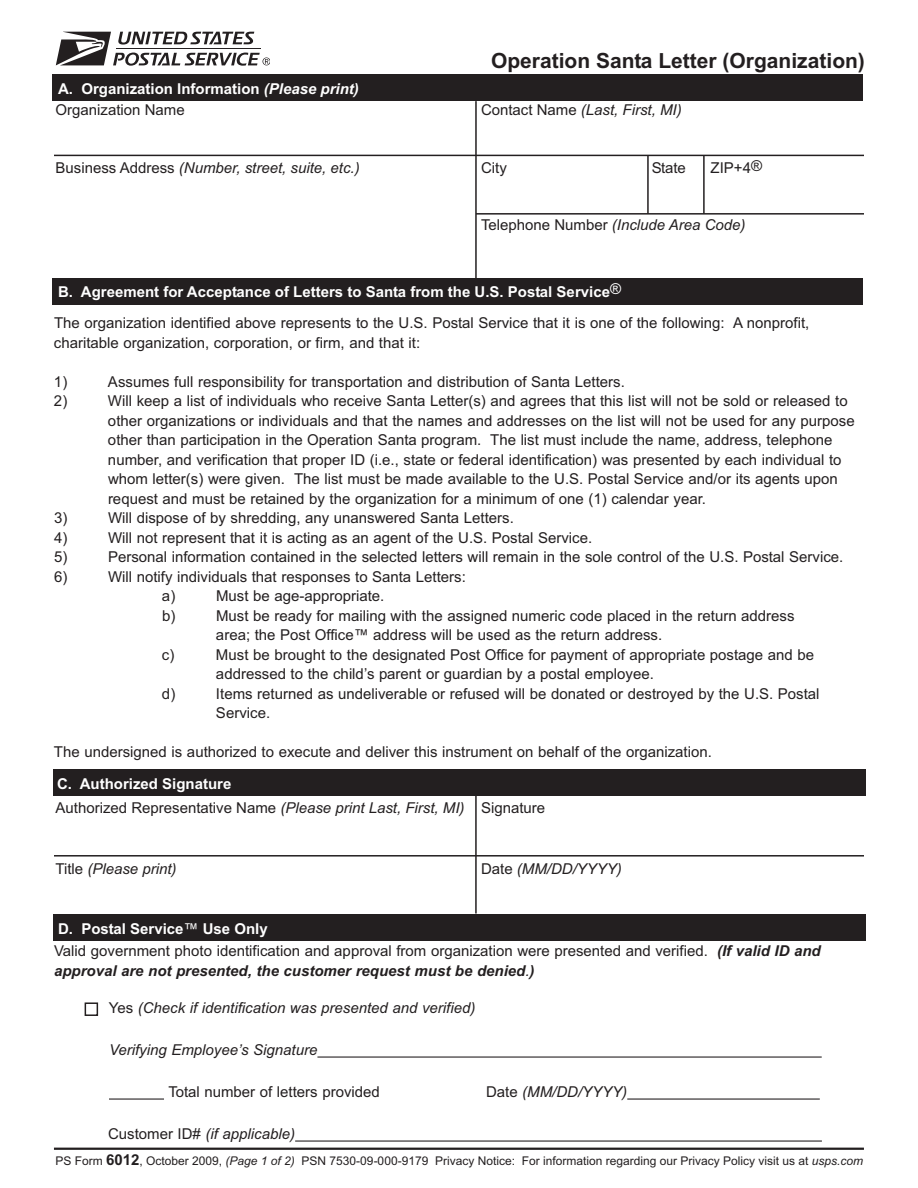
<style>
.page{position:relative;width:918px;height:1188px;background:#fff}
.page>*{position:absolute;margin:0;border:0;box-sizing:border-box;transform-origin:0 0}
.t1{font:700 21px "Arial";color:#231f20}
.t2{font:15px/19.5px "Arial";color:#231f20}
.t3{font:italic 15px "Arial";color:#231f20}
.t4{font:700 15px "Arial";color:#fff}
.t5{font:12px "Arial";color:#231f20}
.s1{font-style:italic}
.s2{font-style:normal}
.s3{font-weight:400}
.s4{font-weight:700;font-style:italic}
.s5{font-weight:700;font-size:15px}
</style>
<div class="page">
<hr style="left:317px;top:1057px;width:505px;height:1px;background:#231f20">
<hr style="left:109px;top:1099px;width:55px;height:1px;background:#231f20">
<hr style="left:627px;top:1099px;width:193px;height:1px;background:#231f20">
<hr style="left:295px;top:1141px;width:527px;height:1px;background:#231f20">
<hr style="left:54px;top:1148px;width:810px;height:2px;background:#231f20">
<svg style="left:55px;top:31px;width:215px;height:35px"></svg>
<hr style="left:703px;top:155px;width:2px;height:59px;background:#231f20">
<hr style="left:647px;top:155px;width:2px;height:59px;background:#231f20">
<hr style="left:476px;top:213px;width:388px;height:2px;background:#231f20">
<div style="left:53px;top:74px;width:810px;height:27px;background:#231f20"></div>
<hr style="left:54px;top:155px;width:810px;height:1px;background:#231f20">
<div style="left:53px;top:278px;width:810px;height:27px;background:#231f20"></div>
<div style="left:53px;top:769px;width:812px;height:27px;background:#231f20"></div>
<div style="left:53px;top:914px;width:812px;height:27px;background:#231f20"></div>
<hr style="left:54px;top:855px;width:810px;height:2px;background:#231f20">
<hr style="left:475px;top:794px;width:2px;height:120px;background:#231f20">
<hr style="left:475px;top:101px;width:2px;height:179px;background:#231f20">
<div style="left:85px;top:1002px;width:13px;height:14px;border:2px solid #231f20"></div>
<p class="t4" style="left:58px;top:80px;width:302px">A. Organization Information <span class="s1">(Please print)</span></p>
<p class="t2" style="left:56px;top:100px;width:131px">Organization Name</p>
<h1 class="t1" style="left:491px;top:48px;width:375px">Operation Santa Letter (Organization)</h1>
<p class="t3" style="left:481px;top:101px;width:202px"><span class="s2">Contact Name</span> (Last, First, MI)</p>
<p class="t3" style="left:56px;top:159px;width:306px"><span class="s2">Business Address</span> (Number, street, suite, etc.)</p>
<p class="t2" style="left:481px;top:158px;width:27px">City</p>
<p class="t2" style="left:652px;top:158px;width:36px">State</p>
<p class="t2" style="left:711px;top:158px;width:53px">ZIP+4®</p>
<p class="t3" style="left:481px;top:216px;width:266px"><span class="s2">Telephone Number</span> (Include Area Code)</p>
<p class="t4" style="left:58px;top:283px;width:565px">B. Agreement for Acceptance of Letters to Santa from the U.S. Postal Service<sup>®</sup></p>
<p class="t2" style="left:54px;top:313px;width:757px">The organization identified above represents to the U.S. Postal Service that it is one of the following: A nonprofit, charitable organization, corporation, or firm, and that it:</p>
<p class="t2" style="left:54px;top:372px;width:15px">1)</p>
<p class="t2" style="left:108px;top:372px;width:518px">Assumes full responsibility for transportation and distribution of Santa Letters.</p>
<p class="t2" style="left:54px;top:391px;width:15px">2)</p>
<p class="t2" style="left:108px;top:391px;width:748px">Will keep a list of individuals who receive Santa Letter(s) and agrees that this list will not be sold or released to other organizations or individuals and that the names and addresses on the list will not be used for any purpose other than participation in the Operation Santa program. The list must include the name, address, telephone number, and verification that proper ID (i.e., state or federal identification) was presented by each individual to whom letter(s) were given. The list must be made available to the U.S. Postal Service and/or its agents upon request and must be retained by the organization for a minimum of one (1) calendar year.</p>
<p class="t2" style="left:54px;top:508px;width:15px">3)</p>
<p class="t2" style="left:108px;top:508px;width:407px">Will dispose of by shredding, any unanswered Santa Letters.</p>
<p class="t2" style="left:54px;top:528px;width:15px">4)</p>
<p class="t2" style="left:108px;top:528px;width:486px">Will not represent that it is acting as an agent of the U.S. Postal Service.</p>
<p class="t2" style="left:54px;top:547px;width:15px">5)</p>
<p class="t2" style="left:108px;top:547px;width:737px">Personal information contained in the selected letters will remain in the sole control of the U.S. Postal Service.</p>
<p class="t2" style="left:54px;top:567px;width:15px">6)</p>
<p class="t2" style="left:162px;top:567px;width:305px;text-indent:-54px">Will notify individuals that responses to Santa Letters: a)</p>
<p class="t2" style="left:216px;top:586px;width:170px">Must be age-appropriate.</p>
<p class="t2" style="left:162px;top:606px;width:15px">b)</p>
<p class="t2" style="left:216px;top:606px;width:580px">Must be ready for mailing with the assigned numeric code placed in the return address area; the Post Office™ address will be used as the return address.</p>
<p class="t2" style="left:162px;top:645px;width:14px">c)</p>
<p class="t2" style="left:216px;top:645px;width:600px">Must be brought to the designated Post Office for payment of appropriate postage and be addressed to the child’s parent or guardian by a postal employee.</p>
<p class="t2" style="left:162px;top:684px;width:15px">d)</p>
<p class="t2" style="left:216px;top:684px;width:605px">Items returned as undeliverable or refused will be donated or destroyed by the U.S. Postal<br>Service.</p>
<p class="t2" style="left:54px;top:742px;width:659px">The undersigned is authorized to execute and deliver this instrument on behalf of the organization.</p>
<p class="t4" style="left:57px;top:775px;width:176px">C. Authorized Signature</p>
<p class="t2" style="left:56px;top:798px;width:411px">Authorized Representative Name <span class="s1">(Please print Last, First, MI)</span></p>
<p class="t2" style="left:481px;top:798px;width:66px">Signature</p>
<p class="t3" style="left:56px;top:860px;width:123px"><span class="s2">Title</span> (Please print)</p>
<p class="t4" style="left:58px;top:920px;width:211px">D. Postal Service<span class="s3">™</span> Use Only</p>
<p class="t3" style="left:481px;top:860px;width:142px"><span class="s2">Date</span> (MM/DD/YYYY)</p>
<p class="t2" style="left:54px;top:942px;width:768px">Valid government photo identification and approval from organization were presented and verified. <span class="s4">(If valid ID and approval are not presented, the customer request must be denied</span><span class="s1">.</span><span class="s4">)</span></p>
<p class="t3" style="left:109px;top:1000px;width:368px"><span class="s2">Yes</span> (Check if identification was presented and verified)</p>
<p class="t3" style="left:109px;top:1042px;width:210px">Verifying Employee’s Signature</p>
<p class="t2" style="left:168px;top:1083px;width:213px">Total number of letters provided</p>
<p class="t3" style="left:486px;top:1084px;width:143px"><span class="s2">Date</span> (MM/DD/YYYY)</p>
<p class="t3" style="left:108px;top:1126px;width:189px"><span class="s2">Customer ID#</span> (if applicable)</p>
<p class="t5" style="left:56px;top:1154px;width:809px">PS Form <span class="s5">6012</span>, October 2009, <span class="s1">(Page 1 of 2)</span> PSN 7530-09-000-9179 Privacy Notice: For information regarding our Privacy Policy visit us at <span class="s1">usps.com</span></p>
</div>
